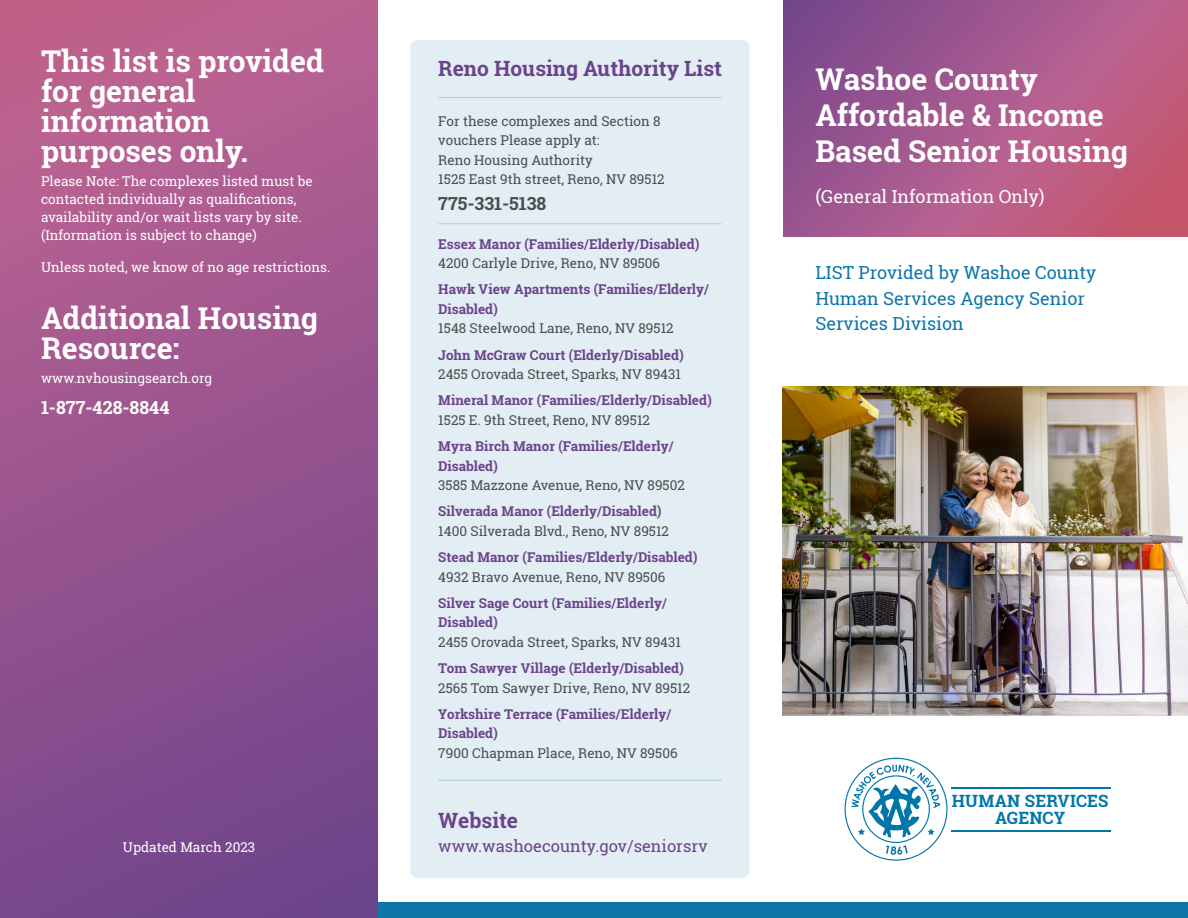
<style>
.page{position:relative;width:1188px;height:918px;background:#fff}
.page>*{position:absolute;margin:0;border:0;box-sizing:border-box;transform-origin:0 0}
.t1{font:700 30px/30px "Roboto Slab";color:#fff}
.t2{font:700 21px "Roboto Slab";color:#6b438b}
.t3{font:18px/25.5px "Roboto Slab";color:#0f76a9}
.t4{font:18px "Roboto Slab";color:#fff}
.t5{font:700 18px "Roboto Slab";color:#fff}
.t6{font:700 18px "Roboto Slab";color:#4b4c4d}
.t7{font:700 16.95px/17px "Roboto Slab";letter-spacing:.01em;color:#0076a9;text-align:center}
.t8{font:16.5px "Roboto Slab";color:#6b438b}
.t9{font:13.5px/19.5px "Roboto Slab";color:#4b4c4d}
.t10{font:700 13.5px/19.5px "Roboto Slab";color:#6b438b}
.t11{font:13.5px/18px "Roboto Slab";color:#fff}
</style>
<div class="page">
<div style="left:410px;top:40px;width:340px;height:838px;background:#e2eef4;border-radius:7px"></div>
<svg style="left:783px;top:0;width:405px;height:237px;background:#a9588a"></svg>
<div style="left:0;top:903px;width:1188px;height:15px;background:#0f76a9"></div>
<hr style="left:951px;top:787px;width:160px;height:1px;background:#0076a9">
<hr style="left:951px;top:830px;width:160px;height:1px;background:#0076a9">
<svg style="left:845px;top:758px;width:103px;height:103px"></svg>
<img style="left:783px;top:386px;width:405px;height:330px">
<hr style="left:438px;top:97px;width:284px;height:1px;background:#0f76a9">
<div style="left:0;top:0;width:378px;height:918px;background:linear-gradient(to bottom,#bf6491,#71458c)"></div>
<hr style="left:438px;top:223px;width:284px;height:1px;background:#0f76a9">
<hr style="left:438px;top:780px;width:284px;height:1px;background:#0f76a9">
<p class="t1" style="left:41px;top:45px;width:284px">This list is provided</p>
<h1 class="t2" style="left:438px;top:54px;width:285px">Reno Housing Authority List</h1>
<p class="t1" style="left:41px;top:75px;width:209px">for general information purposes only.</p>
<p class="t11" style="left:41px;top:172px;width:273px">Please Note: The complexes listed must be contacted individually as qualifications, availability and/or wait lists vary by site. (Information is subject to change)</p>
<p class="t11" style="left:41px;top:258px;width:291px">Unless noted, we know of no age restrictions.</p>
<p class="t1" style="left:41px;top:303px;width:278px">Additional Housing<br>Resource:</p>
<p class="t11" style="left:41px;top:369px;width:173px">www.nvhousingsearch.org</p>
<p class="t5" style="left:41px;top:395px;width:130px">1-877-428-8844</p>
<p class="t9" style="left:438px;top:111px;width:224px">For these complexes and Section 8 vouchers Please apply at:</p>
<p class="t9" style="left:438px;top:150px;width:156px">Reno Housing Authority</p>
<p class="t9" style="left:438px;top:169px;width:228px">1525 East 9th street, Reno, NV 89512</p>
<p class="t6" style="left:438px;top:191px;width:110px">775-331-5138</p>
<p class="t10" style="left:438px;top:234px;width:263px">Essex Manor (Families/Elderly/Disabled)</p>
<p class="t9" style="left:438px;top:253px;width:223px">4200 Carlyle Drive, Reno, NV 89506</p>
<p class="t10" style="left:438px;top:280px;width:272px">Hawk View Apartments (Families/Elderly/<br>Disabled)</p>
<p class="t9" style="left:438px;top:319px;width:237px">1548 Steelwood Lane, Reno, NV 89512</p>
<p class="t10" style="left:438px;top:345px;width:247px">John McGraw Court (Elderly/Disabled)</p>
<p class="t9" style="left:438px;top:364px;width:244px">2455 Orovada Street, Sparks, NV 89431</p>
<p class="t10" style="left:438px;top:391px;width:275px">Mineral Manor (Families/Elderly/Disabled)</p>
<p class="t9" style="left:438px;top:410px;width:213px">1525 E. 9th Street, Reno, NV 89512</p>
<p class="t10" style="left:438px;top:436px;width:237px">Myra Birch Manor (Families/Elderly/<br>Disabled)</p>
<p class="t9" style="left:438px;top:475px;width:248px">3585 Mazzone Avenue, Reno, NV 89502</p>
<p class="t10" style="left:438px;top:502px;width:225px">Silverada Manor (Elderly/Disabled)</p>
<p class="t9" style="left:438px;top:521px;width:232px">1400 Silverada Blvd., Reno, NV 89512</p>
<p class="t10" style="left:438px;top:547px;width:261px">Stead Manor (Families/Elderly/Disabled)</p>
<p class="t9" style="left:438px;top:567px;width:229px">4932 Bravo Avenue, Reno, NV 89506</p>
<p class="t10" style="left:438px;top:593px;width:230px">Silver Sage Court (Families/Elderly/<br>Disabled)</p>
<p class="t9" style="left:438px;top:632px;width:244px">2455 Orovada Street, Sparks, NV 89431</p>
<p class="t10" style="left:438px;top:658px;width:247px">Tom Sawyer Village (Elderly/Disabled)</p>
<p class="t9" style="left:438px;top:678px;width:253px">2565 Tom Sawyer Drive, Reno, NV 89512</p>
<p class="t10" style="left:438px;top:704px;width:235px">Yorkshire Terrace (Families/Elderly/<br>Disabled)</p>
<p class="t9" style="left:438px;top:743px;width:241px">7900 Chapman Place, Reno, NV 89506</p>
<p class="t11" style="left:123px;top:838px;width:134px">Updated March 2023</p>
<p class="t2" style="left:438px;top:806px;width:81px">Website</p>
<p class="t8" style="left:438px;top:834px;width:271px">www.washoecounty.gov/seniorsrv</p>
<p class="t1" style="left:815px;top:61px;width:314px;line-height:36px">Washoe County<br>Affordable &amp; Income<br>Based Senior Housing</p>
<p class="t4" style="left:815px;top:184px;width:231px">(General Information Only)</p>
<p class="t3" style="left:815px;top:260px;width:282px">LIST Provided by Washoe County<br>Human Services Agency Senior<br>Services Division</p>
<p class="t7" style="left:952px;top:792px;width:158px">HUMAN SERVICES<br>AGENCY</p>
</div>
